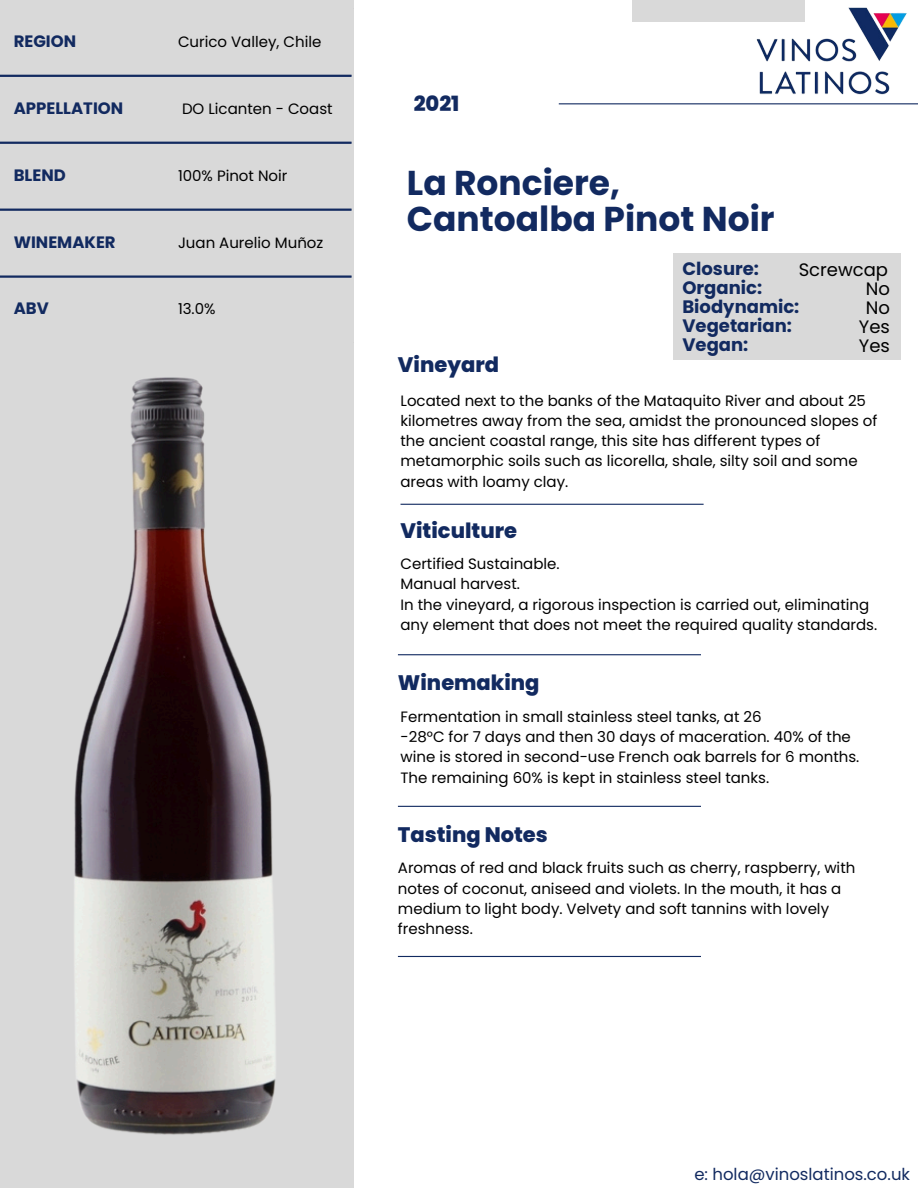
<style>
.page{position:relative;width:918px;height:1188px;background:#fff}
.page>*{position:absolute;margin:0;border:0;box-sizing:border-box;transform-origin:0 0}
.t1{font:700 34.5px/36px "Poppins";color:#122a60}
.t2{font:800 21px "Poppins";color:#122a60}
.t3{font:700 18px/19.2px "Poppins";color:#122a60}
.t4{font:18px/19.2px "Poppins";color:#000;text-align:right}
.t5{font:700 16.5px "Poppins";color:#122a60}
.t6{font:16.5px "Poppins";color:#122a60}
.t7{font:15px/20.2px "Poppins";color:#000}
</style>
<div class="page">
<div style="left:0;top:0;width:354px;height:1188px;background:#d9d9d9"></div>
<div style="left:673px;top:253px;width:228px;height:107px;background:#d9d9d9"></div>
<hr style="left:559px;top:103px;width:359px;height:1px;background:#122a60">
<hr style="left:401px;top:504px;width:303px;height:1px;background:#122a60">
<div style="left:632px;top:0;width:172px;height:22px;background:#d9d9d9"></div>
<hr style="left:0;top:75px;width:352px;height:2px;background:#122a60">
<hr style="left:0;top:142px;width:352px;height:2px;background:#122a60">
<hr style="left:0;top:209px;width:352px;height:2px;background:#122a60">
<hr style="left:0;top:275px;width:352px;height:3px;background:#122a60">
<img style="left:744px;top:0;width:174px;height:105px">
<hr style="left:398px;top:654px;width:303px;height:1px;background:#122a60">
<hr style="left:398px;top:806px;width:303px;height:1px;background:#122a60">
<hr style="left:398px;top:956px;width:303px;height:1px;background:#122a60">
<img style="left:74px;top:377px;width:202px;height:758px">
<p class="t5" style="left:14px;top:30px;width:64px">REGION</p>
<p class="t7" style="left:178px;top:32px;width:145px">Curico Valley, Chile</p>
<p class="t5" style="left:14px;top:97px;width:111px">APPELLATION</p>
<p class="t7" style="left:182px;top:99px;width:152px">DO Licanten - Coast</p>
<p class="t5" style="left:14px;top:164px;width:54px">BLEND</p>
<p class="t7" style="left:178px;top:166px;width:111px">100% Pinot Noir</p>
<p class="t5" style="left:14px;top:231px;width:103px">WINEMAKER</p>
<p class="t7" style="left:178px;top:233px;width:147px">Juan Aurelio Muñoz</p>
<p class="t5" style="left:14px;top:296px;width:37px">ABV</p>
<p class="t7" style="left:178px;top:298px;width:39px">13.0%</p>
<h3 class="t2" style="left:414px;top:89px;width:47px">2021</h3>
<h1 class="t1" style="left:407px;top:165px;width:369px">La Ronciere,<br>Cantoalba Pinot Noir</h1>
<h2 class="t3" style="left:682px;top:259px;width:118px">Closure:<br>Organic:<br>Biodynamic:<br>Vegetarian:<br>Vegan:</h2>
<p class="t4" style="left:799px;top:260px;width:93px">Screwcap<br>No<br>No<br>Yes<br>Yes</p>
<h4 class="t2" style="left:398px;top:350px;width:103px">Vineyard</h4>
<h2 class="t7" style="left:401px;top:390px;width:478px">Located next to the banks of the Mataquito River and about 25 kilometres away from the sea, amidst the pronounced slopes of the ancient coastal range, this site has different types of metamorphic soils such as licorella, shale, silty soil and some areas with loamy clay.</h2>
<p class="t2" style="left:401px;top:516px;width:118px">Viticulture</p>
<p class="t7" style="left:401px;top:554px;width:161px">Certified Sustainable.</p>
<h2 class="t7" style="left:401px;top:574px;width:121px">Manual harvest.</h2>
<p class="t7" style="left:401px;top:594px;width:478px">In the vineyard, a rigorous inspection is carried out, eliminating any element that does not meet the required quality standards.</p>
<p class="t2" style="left:398px;top:668px;width:143px">Winemaking</p>
<p class="t7" style="left:401px;top:706px;width:363px">Fermentation in small stainless steel tanks, at 26</p>
<h2 class="t7" style="left:401px;top:727px;width:460px">-28°C for 7 days and then 30 days of maceration. 40% of the wine is stored in second-use French oak barrels for 6 months.<br>The remaining 60% is kept in stainless steel tanks.</h2>
<p class="t2" style="left:398px;top:820px;width:151px">Tasting Notes</p>
<p class="t7" style="left:398px;top:858px;width:459px">Aromas of red and black fruits such as cherry, raspberry, with notes of coconut, aniseed and violets. In the mouth, it has a medium to light body. Velvety and soft tannins with lovely freshness.</p>
<h4 class="t6" style="left:694px;top:1163px;width:217px">e: hola@vinoslatinos.co.uk</h4>
</div>
